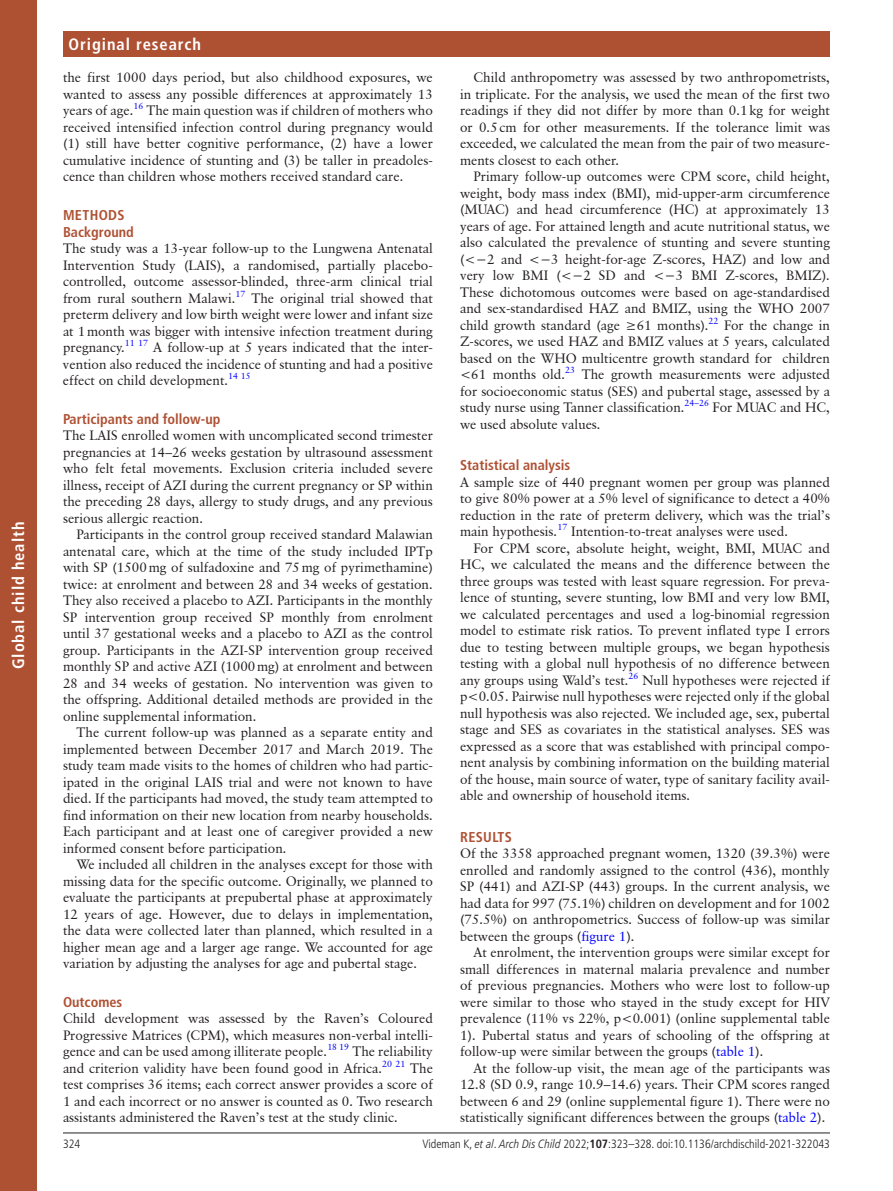
<style>
.page{position:relative;width:893px;height:1191px;background:#fff}
.page>*{position:absolute;margin:0;border:0;box-sizing:border-box;transform-origin:0 0}
.t1{font:700 condensed 16.5px "Frutiger LT Pro";letter-spacing:.055em;color:#fff}
.t2{font:700 condensed 14.25px/17.2px "Frutiger LT Pro";color:#ae5133}
.t3{font:700 condensed 14.25px "Frutiger LT Pro";letter-spacing:.025em;color:#ae5133}
.t4{font:13.5px/16.5px "Classical Garamond BT";color:#231f20;text-align:justify}
.t5{font:300 condensed 12px "Frutiger LT Pro";color:#231f20}
.s1{color:#00f}
.s2{font-style:italic}
.s3{font-weight:700}
</style>
<div class="page">
<hr style="left:63px;top:1132px;width:767px;height:1px;background:#231f20">
<div style="left:63px;top:31px;width:767px;height:25px;background:#ae5133"></div>
<div style="left:0;top:0;width:36px;height:1191px;background:#ae5133"></div>
<p class="t1" style="left:9px;top:669px;width:149px;rotate:-90deg">Global child health</p>
<p class="t1" style="left:69px;top:34px;width:134px">Original research</p>
<p class="t4" style="left:63px;top:69px;width:371px">the first 1000 days period, but also childhood exposures, we wanted to assess any possible differences at approximately 13 years of age.<sup>16</sup> The main question was if children of mothers who received intensified infection control during pregnancy would (1) still have better cognitive performance, (2) have a lower cumulative incidence of stunting and (3) be taller in preadoles&shy;cence than children whose mothers received standard care.</p>
<p class="t2" style="left:63px;top:206px;width:72px">METHODS<br>Background</p>
<p class="t4" style="left:63px;top:240px;width:371px">The study was a 13-year follow-up to the Lungwena Antenatal Intervention Study (LAIS), a randomised, partially placebo&shy;controlled, outcome assessor-blinded, three-arm clinical trial from rural southern Malawi.<sup>17</sup> The original trial showed that preterm delivery and low birth weight were lower and infant size at 1month was bigger with intensive infection treatment during pregnancy.<sup>11</sup> <sup>17</sup> A follow-up at 5 years indicated that the inter&shy;vention also reduced the incidence of stunting and had a positive effect on child development.<sup>14</sup> <sup>15</sup></p>
<p class="t2" style="left:63px;top:410px;width:159px">Participants and follow-up</p>
<p class="t4" style="left:63px;top:427px;width:371px">The LAIS enrolled women with uncomplicated second trimester pregnancies at 14–26 weeks gestation by ultrasound assessment who felt fetal movements. Exclusion criteria included severe illness, receipt of AZI during the current pregnancy or SP within the preceding 28 days, allergy to study drugs, and any previous serious allergic reaction.</p>
<p class="t4" style="left:63px;top:526px;width:371px;text-indent:14px">Participants in the control group received standard Malawian antenatal care, which at the time of the study included IPTp with SP (1500mg of sulfadoxine and 75mg of pyrimethamine) twice: at enrolment and between 28 and 34 weeks of gestation.<br>They also received a placebo to AZI. Participants in the monthly SP intervention group received SP monthly from enrolment until 37 gestational weeks and a placebo to AZI as the control group. Participants in the AZI-SP intervention group received monthly SP and active AZI (1000mg) at enrolment and between 28 and 34 weeks of gestation. No intervention was given to the offspring. Additional detailed methods are provided in the online supplemental information.</p>
<p class="t4" style="left:63px;top:724px;width:371px;text-indent:14px">The current follow-up was planned as a separate entity and implemented between December 2017 and March 2019. The study team made visits to the homes of children who had partic&shy;ipated in the original LAIS trial and were not known to have died. If the participants had moved, the study team attempted to find information on their new location from nearby households.<br>Each participant and at least one of caregiver provided a new informed consent before participation.</p>
<p class="t4" style="left:63px;top:856px;width:371px;text-indent:14px">We included all children in the analyses except for those with missing data for the specific outcome. Originally, we planned to evaluate the participants at prepubertal phase at approximately 12 years of age. However, due to delays in implementation, the data were collected later than planned, which resulted in a higher mean age and a larger age range. We accounted for age variation by adjusting the analyses for age and pubertal stage.</p>
<p class="t2" style="left:63px;top:993px;width:61px">Outcomes</p>
<p class="t4" style="left:63px;top:1010px;width:371px">Child development was assessed by the Raven’s Coloured Progressive Matrices (CPM), which measures non-verbal intelli&shy;gence and can be used among illiterate people.<sup>18</sup> <sup>19</sup> The reliability and criterion validity have been found good in Africa.<sup>20</sup> <sup>21</sup> The test comprises 36 items; each correct answer provides a score of 1 and each incorrect or no answer is counted as 0. Two research assistants administered the Raven’s test at the study clinic.</p>
<p class="t4" style="left:460px;top:69px;width:371px;text-indent:14px">Child anthropometry was assessed by two anthropometrists, in triplicate. For the analysis, we used the mean of the first two readings if they did not differ by more than 0.1kg for weight or 0.5cm for other measurements. If the tolerance limit was exceeded, we calculated the mean from the pair of two measure&shy;ments closest to each other.</p>
<p class="t4" style="left:460px;top:168px;width:371px;text-indent:14px">Primary follow-up outcomes were CPM score, child height, weight, body mass index (BMI), mid-upper-arm circumference (MUAC) and head circumference (HC) at approximately 13 years of age. For attained length and acute nutritional status, we also calculated the prevalence of stunting and severe stunting (&lt;−2 and &lt;−3 height-for-age Z-scores, HAZ) and low and very low BMI (&lt;−2 SD and &lt;−3 BMI Z-scores, BMIZ).<br>These dichotomous outcomes were based on age-standardised and sex-standardised HAZ and BMIZ, using the WHO 2007 child growth standard (age ≥61 months).<sup>22</sup> For the change in Z-scores, we used HAZ and BMIZ values at 5 years, calculated based on the WHO multicentre growth standard for children &lt;61 months old.<sup>23</sup> The growth measurements were adjusted for socioeconomic status (SES) and pubertal stage, assessed by a study nurse using Tanner classification.<sup>24–26</sup> For MUAC and HC, we used absolute values.</p>
<p class="t2" style="left:460px;top:456px;width:112px">Statistical analysis</p>
<p class="t4" style="left:460px;top:473px;width:371px">A sample size of 440 pregnant women per group was planned to give 80% power at a 5% level of significance to detect a 40% reduction in the rate of preterm delivery, which was the trial’s main hypothesis.<sup>17</sup> Intention-to-treat analyses were used.</p>
<p class="t4" style="left:460px;top:539px;width:371px;text-indent:14px">For CPM score, absolute height, weight, BMI, MUAC and HC, we calculated the means and the difference between the three groups was tested with least square regression. For preva&shy;lence of stunting, severe stunting, low BMI and very low BMI, we calculated percentages and used a log-binomial regression model to estimate risk ratios. To prevent inflated type I errors due to testing between multiple groups, we began hypothesis testing with a global null hypothesis of no difference between any groups using Wald’s test.<sup>26</sup> Null hypotheses were rejected if p&lt;0.05. Pairwise null hypotheses were rejected only if the global null hypothesis was also rejected. We included age, sex, pubertal stage and SES as covariates in the statistical analyses. SES was expressed as a score that was established with principal compo&shy;nent analysis by combining information on the building material of the house, main source of water, type of sanitary facility avail&shy;able and ownership of household items.</p>
<p class="t3" style="left:460px;top:828px;width:53px">RESULTS</p>
<p class="t4" style="left:460px;top:845px;width:371px">Of the 3358 approached pregnant women, 1320 (39.3%) were enrolled and randomly assigned to the control (436), monthly SP (441) and AZI-SP (443) groups. In the current analysis, we had data for 997 (75.1%) children on development and for 1002 (75.5%) on anthropometrics. Success of follow-up was similar between the groups (<span class="s1">figure 1</span>).</p>
<p class="t4" style="left:460px;top:944px;width:371px;text-indent:14px">At enrolment, the intervention groups were similar except for small differences in maternal malaria prevalence and number of previous pregnancies. Mothers who were lost to follow-up were similar to those who stayed in the study except for HIV prevalence (11% vs 22%, p&lt;0.001) (online supplemental table 1). Pubertal status and years of schooling of the offspring at follow-up were similar between the groups (<span class="s1">table 1</span>).</p>
<p class="t4" style="left:460px;top:1059px;width:371px;text-indent:14px">At the follow-up visit, the mean age of the participants was 12.8 (SD 0.9, range 10.9–14.6) years. Their CPM scores ranged between 6 and 29 (online supplemental figure 1). There were no statistically significant differences between the groups (<span class="s1">table 2</span>).</p>
<p class="t5" style="left:63px;top:1136px;width:19px">324</p>
<p class="t5" style="left:422px;top:1136px;width:409px">Videman K, <span class="s2">et al</span>. <span class="s2">Arch Dis Child</span> 2022;<span class="s3">107</span>:323–328. doi:10.1136/archdischild-2021-322043</p>
</div>
